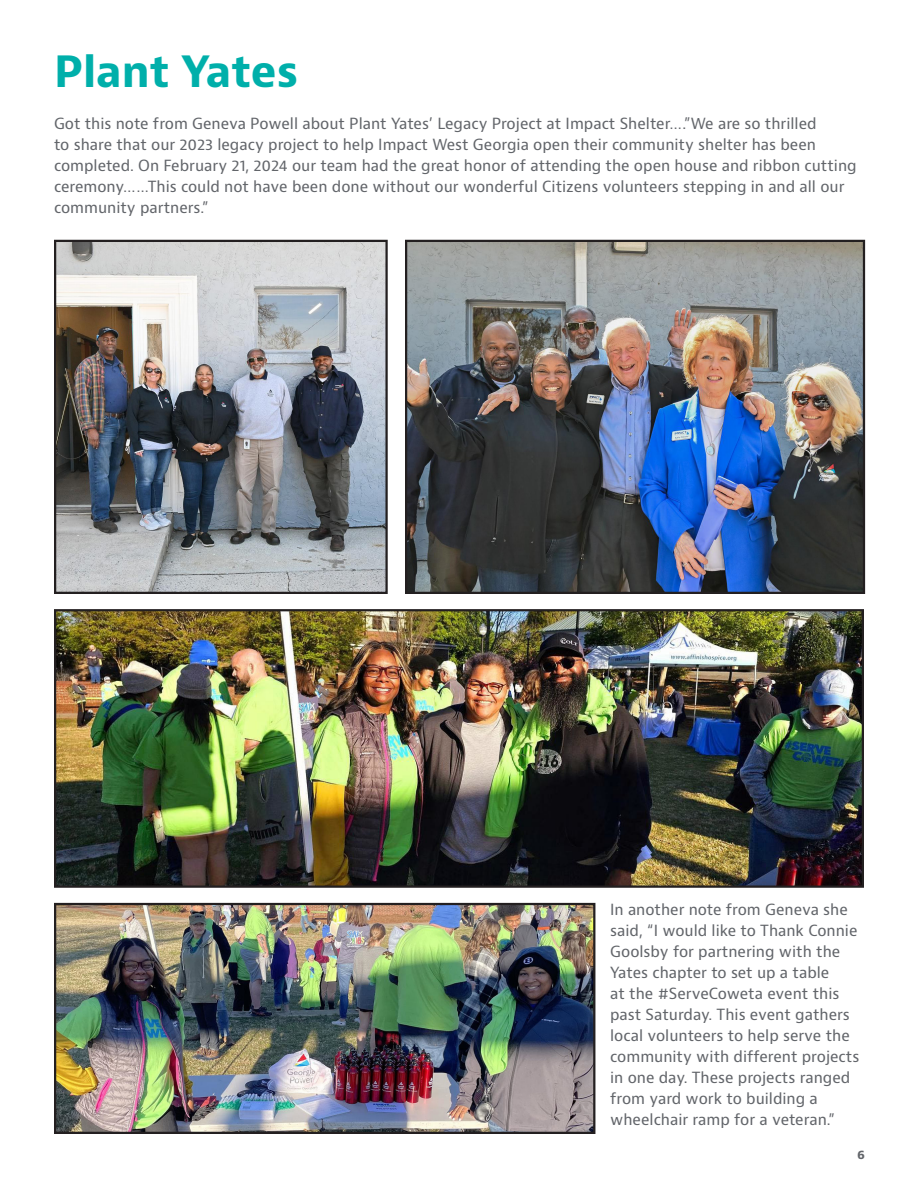
<style>
.page{position:relative;width:918px;height:1188px;background:#fff}
.page>*{position:absolute;margin:0;border:0;box-sizing:border-box;transform-origin:0 0}
.t1{font:700 42px "Bernino Sans";color:#00afaa}
.t2{font:15px/21px "Bernino Sans";color:#62656a}
.t3{font:700 12px "Bernino Sans";color:#62656a}
</style>
<div class="page">
<img style="left:408px;top:243px;width:454px;height:348px">
<div style="left:405px;top:240px;width:460px;height:354px;border:2px solid #231f20"></div>
<img style="left:57px;top:906px;width:535px;height:225px">
<div style="left:54px;top:903px;width:541px;height:231px;border:2px solid #231f20"></div>
<img style="left:57px;top:612px;width:804px;height:273px">
<div style="left:54px;top:609px;width:810px;height:279px;border:2px solid #231f20"></div>
<img style="left:57px;top:243px;width:328px;height:348px">
<div style="left:54px;top:240px;width:334px;height:354px;border:2px solid #231f20"></div>
<p class="t1" style="left:54px;top:44px;width:246px">Plant Yates</p>
<p class="t2" style="left:54px;top:114px;width:804px">Got this note from Geneva Powell about Plant Yates’ Legacy Project at Impact Shelter….”We are so thrilled<br>to share that our 2023 legacy project to help Impact West Georgia open their community shelter has been completed. On February 21, 2024 our team had the great honor of attending the open house and ribbon cutting ceremony……This could not have been done without our wonderful Citizens volunteers stepping in and all our community partners.”</p>
<p class="t2" style="left:610px;top:899px;width:251px">In another note from Geneva she said, “I would like to Thank Connie<br>Goolsby for partnering with the<br>Yates chapter to set up a table<br>at the #ServeCoweta event this past Saturday. This event gathers local volunteers to help serve the community with different projects in one day. These projects ranged from yard work to building a wheelchair ramp for a veteran.”</p>
<p class="t3" style="left:857px;top:1147px;width:9px">6</p>
</div>
